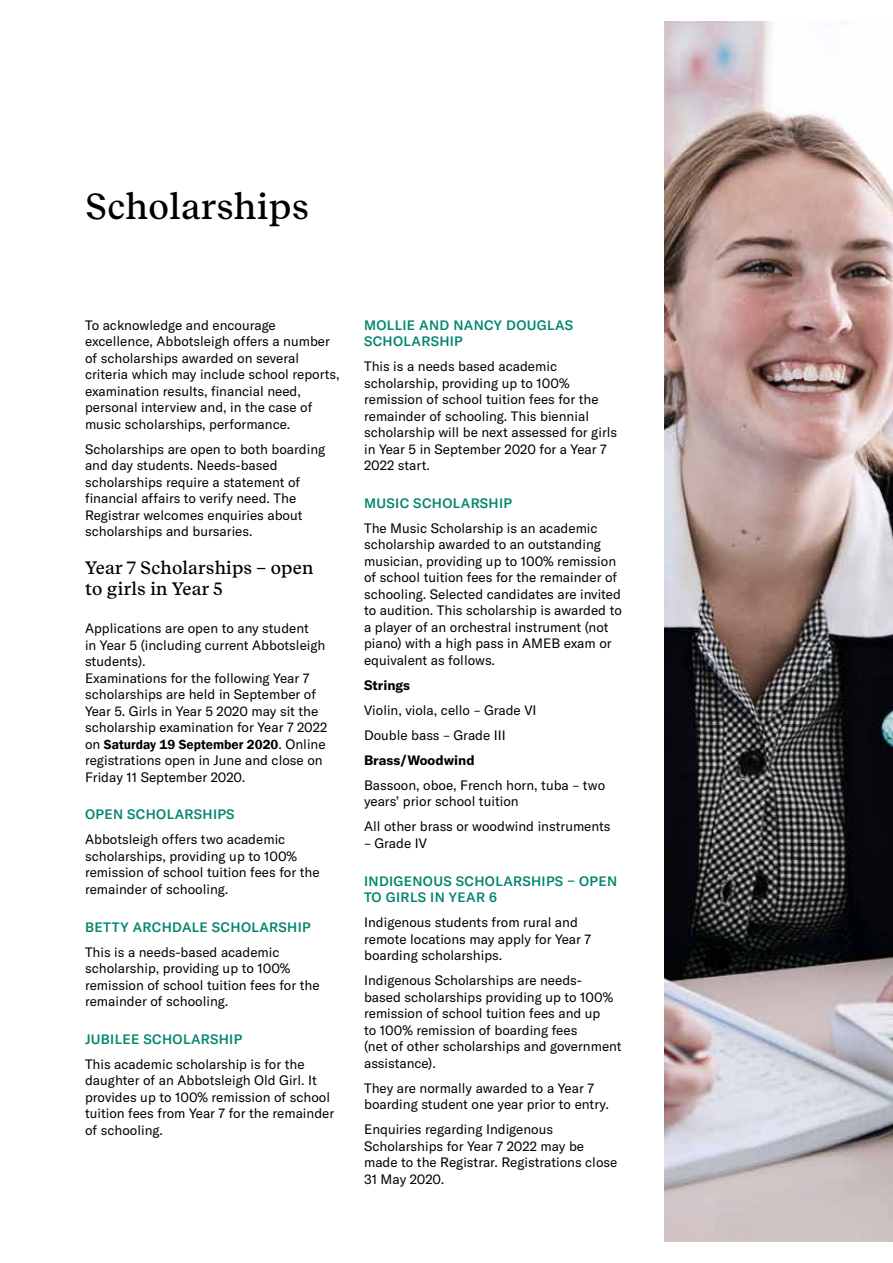
<style>
.page{position:relative;width:893px;height:1263px;background:#fff}
.page>*{position:absolute;margin:0;border:0;box-sizing:border-box;transform-origin:0 0}
.t1{font:500 36px "Recife Text";letter-spacing:.01em;color:#000}
.t2{font:500 18px/21px "Recife Text";letter-spacing:.01em;color:#000}
.t3{font:13.5px/16.5px "GT America";color:#000}
.t4{font:500 13.5px/16.5px "GT America";letter-spacing:.025em;color:#00856c}
.t5{font:600 13.5px "Franklin Gothic";color:#000}
.t6{font:700 13.5px "GT America";color:#000}
.s1{font-family:"GT America";font-weight:400}
</style>
<div class="page">
<img style="left:664px;top:21px;width:229px;height:1221px">
<h1 class="t1" style="left:85px;top:180px;width:225px">Scholarships</h1>
<p class="t3" style="left:85px;top:317px;width:256px">To acknowledge and encourage excellence, Abbotsleigh offers a number of scholarships awarded on several criteria which may include school reports, examination results, financial need, personal interview and, in the case of music scholarships, performance.</p>
<p class="t3" style="left:85px;top:441px;width:242px">Scholarships are open to both boarding and day students. Needs-based scholarships require a statement of financial affairs to verify need. The Registrar welcomes enquiries about scholarships and bursaries.</p>
<h2 class="t2" style="left:85px;top:557px;width:230px">Year 7 Scholarships – open to girls in Year 5</h2>
<p class="t3" style="left:85px;top:620px;width:244px">Applications are open to any student<br>in Year 5 (including current Abbotsleigh students).<br>Examinations for the following Year 7 scholarships are held in September of Year 5. Girls in Year 5 2020 may sit the scholarship examination for Year 7 2022</p>
<p class="t5" style="left:85px;top:736px;width:242px"><span class="s1">on</span> Saturday 19 September 2020<span class="s1">. Online</span></p>
<p class="t3" style="left:85px;top:752px;width:239px">registrations open in June and close on<br>Friday 11 September 2020.</p>
<p class="t4" style="left:85px;top:806px;width:151px">OPEN SCHOLARSHIPS</p>
<p class="t3" style="left:85px;top:831px;width:236px">Abbotsleigh offers two academic scholarships, providing up to 100% remission of school tuition fees for the remainder of schooling.</p>
<p class="t4" style="left:85px;top:918px;width:227px">BETTY ARCHDALE SCHOLARSHIP</p>
<p class="t3" style="left:85px;top:943px;width:236px">This is a needs-based academic scholarship, providing up to 100% remission of school tuition fees for the remainder of schooling.</p>
<p class="t4" style="left:85px;top:1031px;width:159px">JUBILEE SCHOLARSHIP</p>
<p class="t3" style="left:85px;top:1056px;width:251px">This academic scholarship is for the daughter of an Abbotsleigh Old Girl. It provides up to 100% remission of school tuition fees from Year 7 for the remainder of schooling.</p>
<p class="t4" style="left:364px;top:317px;width:211px">MOLLIE AND NANCY DOUGLAS<br>SCHOLARSHIP</p>
<p class="t3" style="left:364px;top:358px;width:255px">This is a needs based academic scholarship, providing up to 100% remission of school tuition fees for the remainder of schooling. This biennial scholarship will be next assessed for girls in Year 5 in September 2020 for a Year 7<br>2022 start.</p>
<p class="t4" style="left:364px;top:495px;width:149px">MUSIC SCHOLARSHIP</p>
<p class="t3" style="left:364px;top:520px;width:259px">The Music Scholarship is an academic scholarship awarded to an outstanding musician, providing up to 100% remission of school tuition fees for the remainder of schooling. Selected candidates are invited to audition. This scholarship is awarded to a player of an orchestral instrument (not piano) with a high pass in AMEB exam or equivalent as follows.</p>
<p class="t6" style="left:364px;top:677px;width:47px">Strings</p>
<p class="t3" style="left:364px;top:698px;width:174px;line-height:25px">Violin, viola, cello – Grade VI<br>Double bass – Grade III</p>
<p class="t6" style="left:364px;top:752px;width:112px">Brass/Woodwind</p>
<p class="t3" style="left:364px;top:777px;width:243px">Bassoon, oboe, French horn, tuba – two years’ prior school tuition</p>
<p class="t3" style="left:364px;top:818px;width:248px">All other brass or woodwind instruments</p>
<p class="t3" style="left:364px;top:835px;width:64px">– Grade IV</p>
<p class="t4" style="left:364px;top:873px;width:255px">INDIGENOUS SCHOLARSHIPS – OPEN<br>TO GIRLS IN YEAR 6</p>
<p class="t3" style="left:364px;top:914px;width:229px">Indigenous students from rural and remote locations may apply for Year 7 boarding scholarships.</p>
<p class="t3" style="left:364px;top:972px;width:259px">Indigenous Scholarships are needs&shy;based scholarships providing up to 100% remission of school tuition fees and up<br>to 100% remission of boarding fees<br>(net of other scholarships and government assistance).</p>
<p class="t3" style="left:364px;top:1080px;width:246px">They are normally awarded to a Year 7 boarding student one year prior to entry.</p>
<p class="t3" style="left:364px;top:1121px;width:255px">Enquiries regarding Indigenous<br>Scholarships for Year 7 2022 may be made to the Registrar. Registrations close<br>31 May 2020.</p>
</div>
